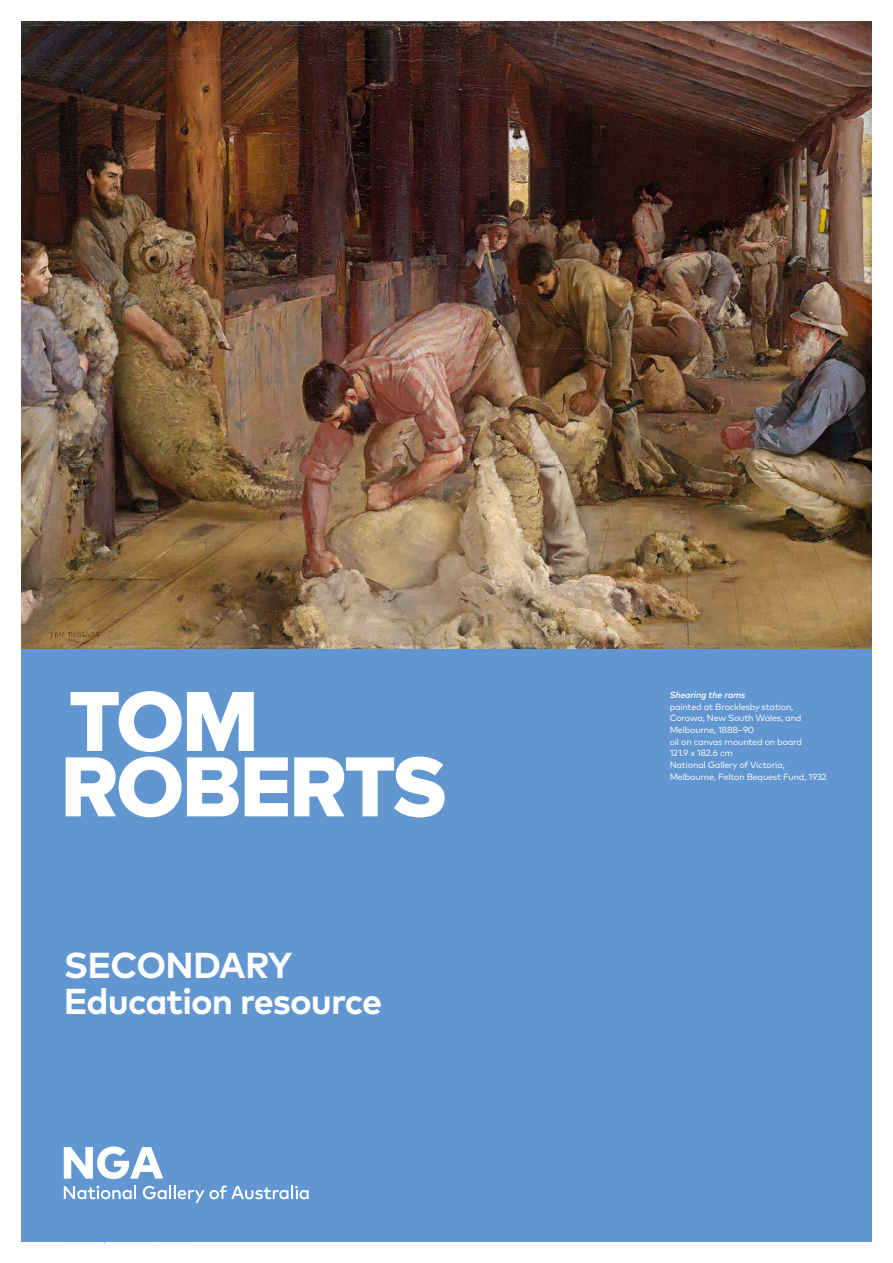
<style>
.page{position:relative;width:893px;height:1263px;background:#fff}
.page>*{position:absolute;margin:0;border:0;box-sizing:border-box;transform-origin:0 0}
.t1{font:700 36px/36px "Mark OT";letter-spacing:-.025em;color:#fff}
.t2{font:9px/11.7px "Mark OT";letter-spacing:-.025em;color:#fff}
.t3{font:italic 500 9px "Mark OT";letter-spacing:-.025em;color:#fff}
</style>
<div class="page">
<div style="left:21px;top:21px;width:851px;height:1221px;background:#6196d0"></div>
<svg style="left:66px;top:691px;width:379px;height:126px"></svg>
<svg style="left:64px;top:1146px;width:99px;height:33px"></svg>
<svg style="left:64px;top:1186px;width:72px;height:13px"></svg>
<svg style="left:143px;top:1185px;width:166px;height:18px"></svg>
<img style="left:21px;top:21px;width:851px;height:627px">
<h1 class="t1" style="left:64px;top:946px;width:320px">SECONDARY<br>Education resource</h1>
<p class="t3" style="left:670px;top:689px;width:77px">Shearing the rams</p>
<p class="t2" style="left:670px;top:701px;width:159px">painted at Brocklesby station,<br>Corowa, New South Wales, and<br>Melbourne, 1888–90<br>oil on canvas mounted on board<br>121.9 x 182.6 cm<br>National Gallery of Victoria,<br>Melbourne, Felton Bequest Fund, 1932</p>
</div>
